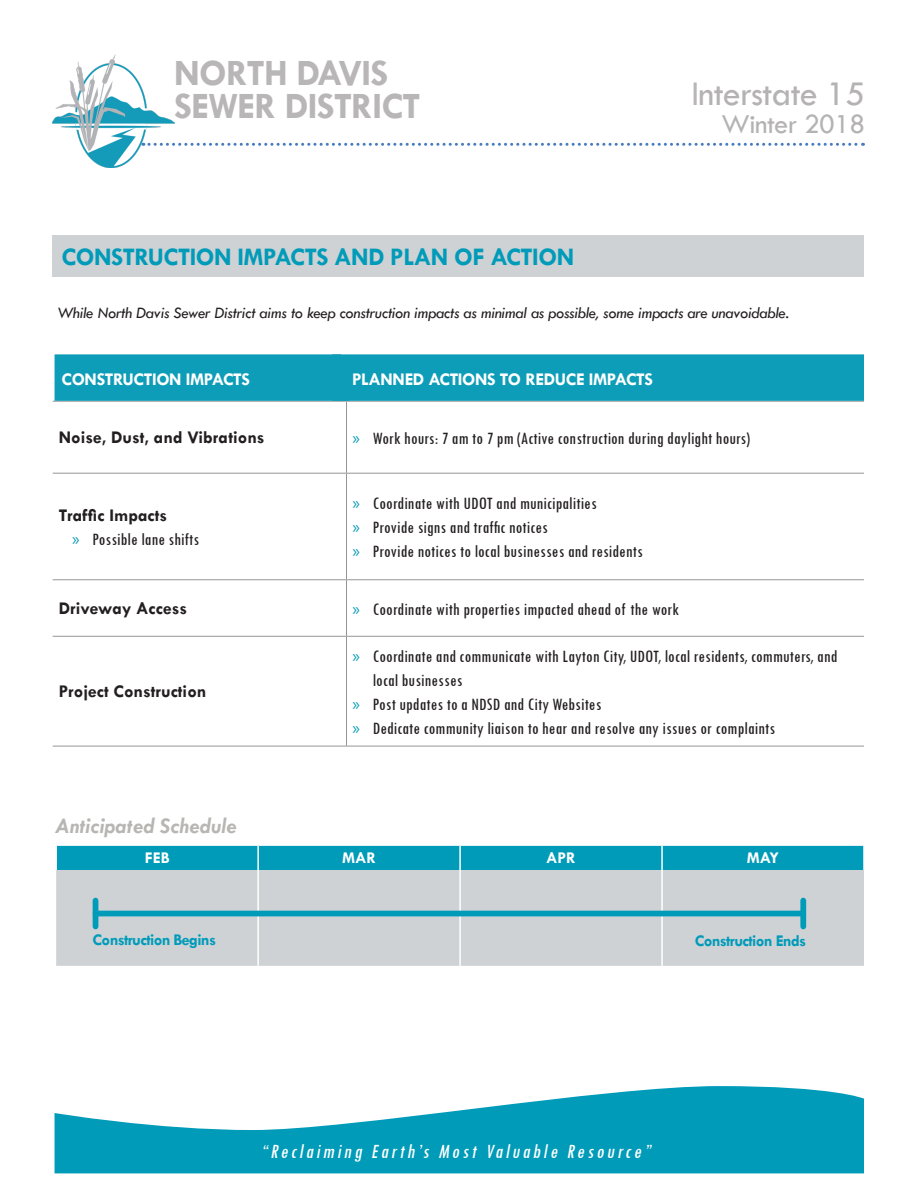
<style>
.page{position:relative;width:918px;height:1188px;background:#fff}
.page>*{position:absolute;margin:0;border:0;box-sizing:border-box;transform-origin:0 0}
.t1{font:700 37.5px/33px "Tw Cen";letter-spacing:-.02em;color:#b8b6b7}
.t2{font:36px "Tw Cen";letter-spacing:-.02em;color:#b4b2b3}
.t3{font:28.5px "Tw Cen";letter-spacing:-.02em;color:#b4b2b3}
.t4{font:700 25.5px "Tw Cen";letter-spacing:-.02em;color:#009bb9}
.t5{font:italic 700 22.5px "Tw Cen";color:#b7b6b2}
.t6{font:italic condensed 21px "Tw Cen";color:#fff}
.Bullets{font:condensed 18px/24px "Tw Cen";letter-spacing:.01em;color:#231f20}
.t7{font:700 18px "Tw Cen";color:#231f20}
.t8{font:700 18px "Tw Cen";letter-spacing:-.02em;color:#fff}
.t9{font:italic 16.5px "Tw Cen";letter-spacing:-.02em;color:#231f20}
.t10{font:700 16.5px "Tw Cen";letter-spacing:-.04em;color:#009bb9}
.t11{font:700 16.5px "Tw Cen";color:#fff}
.s1{color:#b8b6b7}
.s2{font-family:"Myriad Pro";font-stretch:normal;color:#0d9db8}
</style>
<div class="page">
<svg style="left:174px;top:143px;width:689px;height:3px"></svg>
<img style="left:53px;top:54px;width:121px;height:113px">
<hr style="left:53px;top:401px;width:294px;height:1px;background:#939598">
<hr style="left:347px;top:401px;width:517px;height:1px;background:#939598">
<hr style="left:346px;top:402px;width:1px;height:71px;background:#939598">
<hr style="left:53px;top:473px;width:294px;height:1px;background:#939598">
<hr style="left:347px;top:473px;width:517px;height:1px;background:#939598">
<hr style="left:346px;top:474px;width:1px;height:105px;background:#939598">
<hr style="left:53px;top:579px;width:294px;height:1px;background:#939598">
<hr style="left:347px;top:579px;width:517px;height:1px;background:#939598">
<hr style="left:346px;top:580px;width:1px;height:56px;background:#939598">
<hr style="left:53px;top:636px;width:294px;height:1px;background:#939598">
<hr style="left:347px;top:636px;width:517px;height:1px;background:#939598">
<hr style="left:346px;top:637px;width:1px;height:109px;background:#939598">
<hr style="left:53px;top:746px;width:294px;height:1px;background:#939598">
<hr style="left:347px;top:746px;width:517px;height:1px;background:#939598">
<div style="left:55px;top:354px;width:809px;height:47px;background:#0d9db8"></div>
<div style="left:57px;top:846px;width:806px;height:24px;background:#009bb9"></div>
<div style="left:56px;top:870px;width:808px;height:96px;background:#ced2d5"></div>
<hr style="left:257px;top:846px;width:2px;height:24px;background:#fff">
<hr style="left:459px;top:846px;width:2px;height:24px;background:#fff">
<hr style="left:661px;top:846px;width:2px;height:24px;background:#fff">
<hr style="left:257px;top:870px;width:2px;height:96px;background:#fff">
<hr style="left:459px;top:870px;width:2px;height:96px;background:#fff">
<hr style="left:661px;top:870px;width:2px;height:96px;background:#fff">
<div style="left:96px;top:911px;width:707px;height:5px;background:#009bb9"></div>
<div style="left:93px;top:901px;width:5px;height:26px;background:#009bb9"></div>
<div style="left:800px;top:901px;width:6px;height:26px;background:#009bb9"></div>
<div style="left:53px;top:236px;width:811px;height:41px;background:#ced2d5"></div>
<svg style="left:55px;top:1086px;width:809px;height:87px;fill:#009bb9"></svg>
<p class="t1" style="left:174px;top:55px;width:248px">NORTH DAVIS<br>SEWER DISTRICT</p>
<p class="t4" style="left:62px;top:242px;width:514px">CONSTRUCTION IMPACTS AND PLAN OF ACTION</p>
<p class="t2" style="left:691px;top:72px;width:175px"><span class="s1">I</span>nterstate 15</p>
<p class="t3" style="left:721px;top:107px;width:145px">Winter 2018</p>
<p class="t9" style="left:57px;top:303px;width:734px">While North Davis Sewer District aims to keep construction impacts as minimal as possible, some impacts are unavoidable.</p>
<p class="t8" style="left:62px;top:368px;width:190px">CONSTRUCTION IMPACTS</p>
<p class="t8" style="left:352px;top:368px;width:302px">PLANNED ACTIONS TO REDUCE IMPACTS</p>
<p class="t7" style="left:59px;top:427px;width:207px">Noise, Dust, and Vibrations</p>
<p class="Bullets" style="left:353px;top:426px;width:399px"><span class="s2">»</span> Work hours: 7 am to 7 pm (Active construction during daylight hours)</p>
<p class="t7" style="left:59px;top:504px;width:110px">Traffic Impacts</p>
<p class="Bullets" style="left:72px;top:527px;width:128px"><span class="s2">»</span> Possible lane shifts</p>
<p class="Bullets" style="left:353px;top:491px;width:246px"><span class="s2">»</span> Coordinate with UDOT and municipalities</p>
<p class="Bullets" style="left:353px;top:515px;width:197px"><span class="s2">»</span> Provide signs and traffic notices</p>
<p class="Bullets" style="left:353px;top:539px;width:292px"><span class="s2">»</span> Provide notices to local businesses and residents</p>
<p class="t7" style="left:59px;top:598px;width:130px">Driveway Access</p>
<p class="Bullets" style="left:353px;top:597px;width:328px"><span class="s2">»</span> Coordinate with properties impacted ahead of the work</p>
<p class="t7" style="left:59px;top:681px;width:149px">Project Construction</p>
<p class="Bullets" style="left:373px;top:644px;width:466px;text-indent:-20px"><span class="s2">»</span> Coordinate and communicate with Layton City, UDOT, local residents, commuters, and local businesses</p>
<p class="Bullets" style="left:353px;top:692px;width:250px"><span class="s2">»</span> Post updates to a NDSD and City Websites</p>
<p class="Bullets" style="left:353px;top:716px;width:424px"><span class="s2">»</span> Dedicate community liaison to hear and resolve any issues or complaints</p>
<p class="t5" style="left:55px;top:812px;width:183px">Anticipated Schedule</p>
<p class="t11" style="left:145px;top:848px;width:26px">FEB</p>
<p class="t11" style="left:342px;top:848px;width:36px">MAR</p>
<p class="t11" style="left:546px;top:848px;width:31px">APR</p>
<p class="t11" style="left:747px;top:848px;width:34px">MAY</p>
<p class="t10" style="left:93px;top:930px;width:125px">Construction Begins</p>
<p class="t10" style="left:695px;top:931px;width:113px">Construction Ends</p>
<p class="t6" style="left:261px;top:1138px;width:396px">“Reclaiming Earth’s Most Valuable Resource”</p>
</div>
